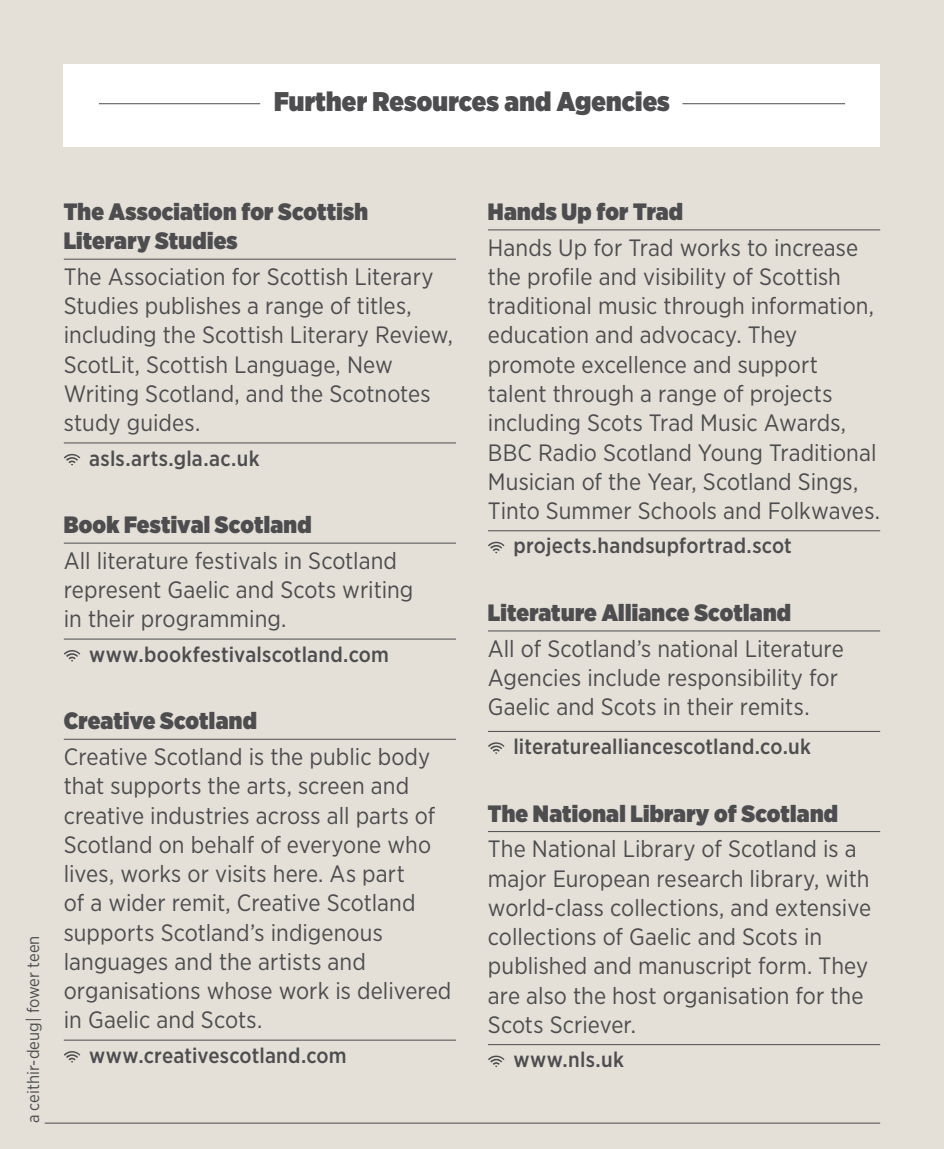
<style>
.page{position:relative;width:944px;height:1149px;background:#fff}
.page>*{position:absolute;margin:0;border:0;box-sizing:border-box;transform-origin:0 0}
.t1{font:900 27px "Gotham Narrow";letter-spacing:.005em;color:#4d4d4f}
.t2{font:23.62px/29.2px "Gotham Narrow";color:#4d4d4f}
.t3{font:900 23.62px/29.2px "Gotham Narrow";letter-spacing:.01em;color:#4d4d4f}
.t4{font:500 21.38px "Gotham Narrow";letter-spacing:.01em;color:#4d4d4f}
.t5{font:16.88px "Gotham Narrow";color:#4d4d4f}
</style>
<div class="page">
<div style="left:0;top:0;width:944px;height:1148px;background:#e4e0d8"></div>
<hr style="left:64px;top:259px;width:392px;height:1px;background:#4d4d4f">
<hr style="left:64px;top:442px;width:392px;height:1px;background:#4d4d4f">
<hr style="left:64px;top:542px;width:392px;height:1px;background:#4d4d4f">
<hr style="left:64px;top:638px;width:392px;height:1px;background:#4d4d4f">
<hr style="left:64px;top:738px;width:392px;height:1px;background:#4d4d4f">
<hr style="left:64px;top:1039px;width:392px;height:1px;background:#4d4d4f">
<svg style="left:64px;top:453px;width:16px;height:12px"></svg>
<svg style="left:64px;top:650px;width:16px;height:11px"></svg>
<svg style="left:64px;top:1051px;width:16px;height:11px"></svg>
<hr style="left:488px;top:229px;width:392px;height:1px;background:#4d4d4f">
<hr style="left:488px;top:530px;width:392px;height:1px;background:#4d4d4f">
<hr style="left:488px;top:630px;width:392px;height:1px;background:#4d4d4f">
<hr style="left:488px;top:730px;width:392px;height:1px;background:#4d4d4f">
<hr style="left:488px;top:831px;width:392px;height:1px;background:#4d4d4f">
<hr style="left:488px;top:1043px;width:392px;height:1px;background:#4d4d4f">
<svg style="left:488px;top:541px;width:16px;height:12px"></svg>
<svg style="left:488px;top:742px;width:16px;height:11px"></svg>
<svg style="left:488px;top:1055px;width:16px;height:11px"></svg>
<div style="left:64px;top:64px;width:816px;height:83px;background:#fff"></div>
<hr style="left:682px;top:103px;width:163px;height:1px;background:#4d4d4f">
<hr style="left:99px;top:103px;width:161px;height:1px;background:#4d4d4f">
<hr style="left:45px;top:1122px;width:835px;height:1px;background:#4d4d4f">
<p class="t1" style="left:274px;top:83px;width:397px">Further Resources and Agencies</p>
<p class="t5" style="left:23px;top:1123px;width:189px;rotate:-90deg">a ceithir-deug| fower teen</p>
<p class="t3" style="left:64px;top:197px;width:306px">The Association for Scottish<br>Literary Studies</p>
<p class="t2" style="left:64px;top:261px;width:391px">The Association for Scottish Literary Studies publishes a range of titles, including the Scottish Literary Review, ScotLit, Scottish Language, New Writing Scotland, and the Scotnotes study guides.</p>
<p class="t4" style="left:89px;top:444px;width:172px">asls.arts.gla.ac.uk</p>
<p class="t3" style="left:64px;top:509px;width:249px">Book Festival Scotland</p>
<p class="t2" style="left:64px;top:545px;width:351px">All literature festivals in Scotland represent Gaelic and Scots writing in their programming.</p>
<p class="t4" style="left:89px;top:640px;width:301px">www.bookfestivalscotland.com</p>
<p class="t3" style="left:64px;top:705px;width:195px">Creative Scotland</p>
<p class="t2" style="left:64px;top:741px;width:389px">Creative Scotland is the public body that supports the arts, screen and creative industries across all parts of Scotland on behalf of everyone who lives, works or visits here. As part<br>of a wider remit, Creative Scotland supports Scotland’s indigenous languages and the artists and organisations whose work is delivered in Gaelic and Scots.</p>
<p class="t4" style="left:89px;top:1041px;width:259px">www.creativescotland.com</p>
<p class="t3" style="left:488px;top:197px;width:197px">Hands Up for Trad</p>
<p class="t2" style="left:488px;top:232px;width:394px">Hands Up for Trad works to increase the profile and visibility of Scottish traditional music through information, education and advocacy. They promote excellence and support talent through a range of projects including Scots Trad Music Awards, BBC Radio Scotland Young Traditional Musician of the Year, Scotland Sings, Tinto Summer Schools and Folkwaves.</p>
<p class="t4" style="left:513px;top:532px;width:280px">projects.handsupfortrad.scot</p>
<p class="t3" style="left:488px;top:597px;width:305px">Literature Alliance Scotland</p>
<p class="t2" style="left:488px;top:633px;width:357px">All of Scotland’s national Literature<br>Agencies include responsibility for<br>Gaelic and Scots in their remits.</p>
<p class="t4" style="left:513px;top:732px;width:299px">literaturealliancescotland.co.uk</p>
<p class="t3" style="left:488px;top:798px;width:352px">The National Library of Scotland</p>
<p class="t2" style="left:488px;top:833px;width:385px">The National Library of Scotland is a major European research library, with world-class collections, and extensive collections of Gaelic and Scots in published and manuscript form. They are also the host organisation for the Scots Scriever.</p>
<p class="t4" style="left:513px;top:1045px;width:112px">www.nls.uk</p>
</div>
